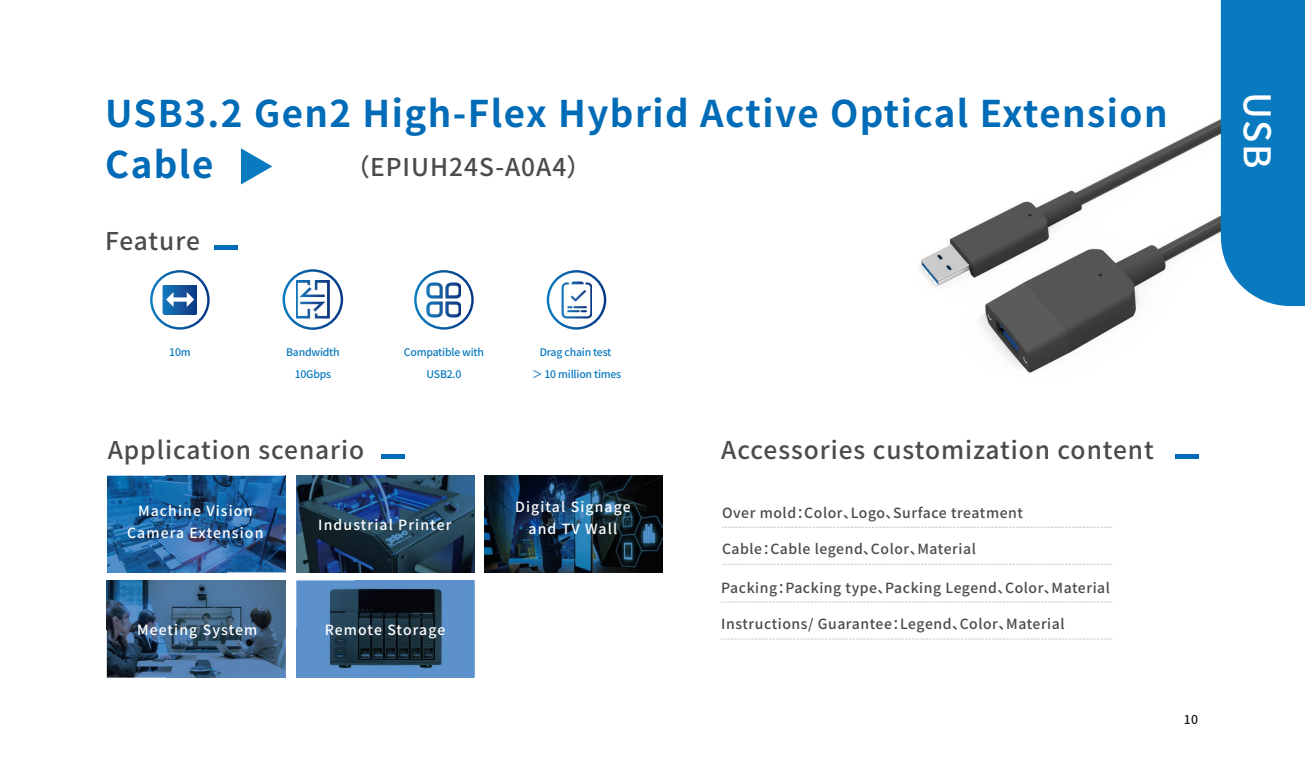
<style>
.page{position:relative;width:1305px;height:774px;background:#fff}
.page>*{position:absolute;margin:0;border:0;box-sizing:border-box;transform-origin:0 0}
.t1{font:700 36.75px/50.2px "Noto Sans CJ Ksc";letter-spacing:.04em;color:#006bb6}
.t2{font:500 36.75px "Noto Sans CJ Ksc";color:#fff}
.t3{font:500 24.5px "Noto Sans CJ Ksc";letter-spacing:.04em;color:#4c4a4a}
.t4{font:500 14px "Noto Sans CJ Ksc";letter-spacing:.04em;color:#4c4a4a}
.t5{font:500 14px/22.4px "Noto Sans CJ Ksc";letter-spacing:.08em;color:#fff;text-align:center}
.t6{font:500 12.25px "Noto Sans CJ Ksc";color:#221815}
.t7{font:500 10.5px/22.2px "Noto Sans CJ Ksc";letter-spacing:-.02em;color:#0a7ac0;text-align:center}
</style>
<div class="page">
<img style="left:919px;top:60px;width:302px;height:313px">
<img style="left:296px;top:476px;width:179px;height:96px">
<img style="left:484px;top:476px;width:179px;height:96px">
<img style="left:107px;top:580px;width:60px;height:98px">
<img style="left:166px;top:677px;width:120px;height:1px">
<img style="left:107px;top:476px;width:179px;height:96px">
<img style="left:167px;top:580px;width:119px;height:48px">
<img style="left:107px;top:628px;width:179px;height:49px">
<svg style="left:356px;top:580px;width:119px;height:98px;background:#375a7a"></svg>
<img style="left:296px;top:580px;width:60px;height:98px">
<img style="left:356px;top:677px;width:118px;height:1px">
<img style="left:356px;top:580px;width:118px;height:49px">
<svg style="left:414px;top:270px;width:60px;height:60px"></svg>
<img style="left:427px;top:282px;width:34px;height:35px">
<svg style="left:547px;top:270px;width:59px;height:60px"></svg>
<div style="left:1221px;top:0;width:84px;height:306px;background:#0a7ac0"></div>
<div style="left:214px;top:245px;width:23px;height:5px;background:#006bb6"></div>
<hr style="left:381px;top:454px;width:23px;height:4px;background:#006bb6">
<svg style="left:241px;top:148px;width:31px;height:36px"></svg>
<svg style="left:282px;top:269px;width:61px;height:61px"></svg>
<svg style="left:150px;top:270px;width:60px;height:60px"></svg>
<img style="left:163px;top:285px;width:34px;height:30px">
<div style="left:1175px;top:454px;width:24px;height:5px;background:#006bb6"></div>
<svg style="left:722px;top:527px;width:390px;height:1px"></svg>
<svg style="left:722px;top:564px;width:390px;height:1px"></svg>
<svg style="left:721px;top:602px;width:391px;height:1px"></svg>
<svg style="left:721px;top:638px;width:391px;height:1px"></svg>
<h1 class="t1" style="left:105px;top:89px;width:1064px">USB3.2 Gen2 High-Flex Hybrid Active Optical Extension<br>Cable</h1>
<h2 class="t3" style="left:345px;top:153px;width:247px">（EPIUH24S-A0A4）</h2>
<h2 class="t3" style="left:105px;top:228px;width:96px">Feature</h2>
<p class="t7" style="left:169px;top:341px;width:23px">10m</p>
<p class="t7" style="left:286px;top:341px;width:55px">Bandwidth<br>10Gbps</p>
<p class="t7" style="left:404px;top:341px;width:82px">Compatible with<br>USB2.0</p>
<h2 class="t3" style="left:108px;top:436px;width:258px">Application scenario</h2>
<p class="t5" style="left:127px;top:500px;width:138px">Machine Vision<br>Camera Extension</p>
<p class="t5" style="left:318px;top:513px;width:135px">Industrial Printer</p>
<p class="t7" style="left:532px;top:341px;width:91px">Drag chain test<br>＞ 10 million times</p>
<p class="t5" style="left:515px;top:496px;width:117px">Digital Signage and TV Wall</p>
<p class="t5" style="left:137px;top:619px;width:122px">Meeting System</p>
<p class="t5" style="left:325px;top:619px;width:122px">Remote Storage</p>
<h2 class="t3" style="left:721px;top:436px;width:434px">Accessories customization content</h2>
<p class="t4" style="left:722px;top:505px;width:302px">Over mold：Color、Logo、Surface treatment</p>
<p class="t4" style="left:722px;top:541px;width:255px">Cable：Cable legend、Color、Material</p>
<p class="t4" style="left:721px;top:580px;width:390px">Packing：Packing type、Packing Legend、Color、Material</p>
<p class="t4" style="left:721px;top:616px;width:345px">Instructions/ Guarantee：Legend、Color、Material</p>
<p class="t6" style="left:1183px;top:713px;width:16px">10</p>
<h1 class="t2" style="left:1278px;top:92px;width:78px;rotate:90deg">USB</h1>
</div>
